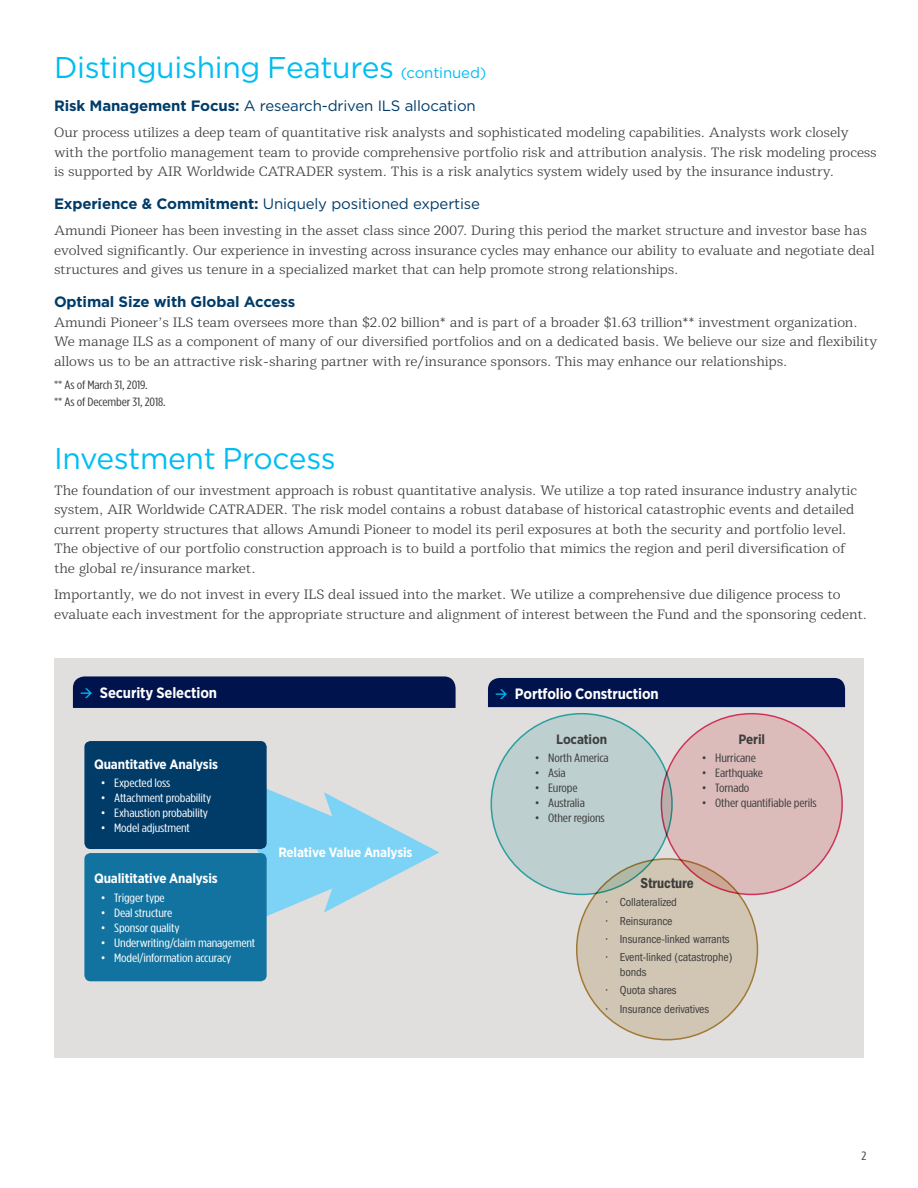
<style>
.page{position:relative;width:918px;height:1188px;background:#fff}
.page>*{position:absolute;margin:0;border:0;box-sizing:border-box;transform-origin:0 0}
.PIE_LEGEND{font:30px "Gotham";letter-spacing:-.01em;color:#01bdf2}
.t1{font:15px "Gotham";letter-spacing:-.01em;color:#013c69}
.t2{font:700 15px "Gotham Narrow";letter-spacing:-.01em;color:#fff}
.t3{font:700 15px "Gotham";letter-spacing:-.01em;color:#013c69}
._2013-Legal_Bold{font:600 condensed 15px "Franklin Gothic";letter-spacing:-.01em;color:#3e3e3f}
._2013-Body_Text{font:300 13.5px/19.5px "Mediator Serif";letter-spacing:-.01em;color:#3e3e3f}
._2013-Body_SubHead{font:300 13.5px/19.5px "Mediator Serif";letter-spacing:-.01em;color:#3e3e3f}
._2013-Legal_Bold-2{font:700 13.5px "Gotham Narrow";letter-spacing:-.01em;color:#fff}
._2013-Legal_Bold-3{font:700 13.5px "Gotham Narrow";letter-spacing:-.01em;color:#3e3e3f}
.t4{font:12px "Gotham Condensed";letter-spacing:-.01em;color:#fff;scale:1.25 1}
._2013-Legal{font:12px/16.5px "Gotham Condensed";letter-spacing:-.01em;color:#3e3e3f;scale:1.25 1}
.t5{font:condensed 12px/15px "Franklin Gothic";letter-spacing:-.01em;color:#3e3e3f}
.s1{font-size:15px}
.s2{font-weight:700}
.s3{color:#01bdf2}
</style>
<div class="page">
<div style="left:54px;top:659px;width:810px;height:399px;background:#e0dfde"></div>
<div style="left:73px;top:676px;width:383px;height:32px;background:#00134d"></div>
<div style="left:488px;top:678px;width:357px;height:29px;background:#00134d"></div>
<div style="left:491px;top:714px;width:181px;height:180px;background:#bdcfce;border-radius:50%"></div>
<div style="left:661px;top:714px;width:181px;height:180px;background:#dcbcba;border-radius:50%"></div>
<div style="left:577px;top:859px;width:180px;height:181px;background:#d1c6b3;border-radius:50%"></div>
<svg style="left:222px;top:789px;width:218px;height:127px"></svg>
<div style="left:85px;top:742px;width:181px;height:106px;background:#013c69;border-radius:5px"></div>
<div style="left:84px;top:741px;width:183px;height:108px;border:2px solid #013c69;border-radius:5px"></div>
<div style="left:85px;top:854px;width:181px;height:127px;background:#1273a0;border-radius:5px"></div>
<div style="left:84px;top:853px;width:183px;height:128px;border:2px solid #1273a0;border-radius:5px"></div>
<p class="PIE_LEGEND" style="left:54px;top:48px;width:434px">Distinguishing Features <span class="s1">(continued)</span></p>
<p class="t1" style="left:54px;top:96px;width:423px"><span class="s2">Risk Management Focus:</span> A research-driven ILS allocation</p>
<p class="_2013-Body_Text" style="left:54px;top:123px;width:824px">Our process utilizes a deep team of quantitative risk analysts and sophisticated modeling capabilities. Analysts work closely with the portfolio management team to provide comprehensive portfolio risk and attribution analysis. The risk modeling process is supported by AIR Worldwide CATRADER system. This is a risk analytics system widely used by the insurance industry.</p>
<p class="t1" style="left:54px;top:194px;width:428px"><span class="s2">Experience &amp; Commitment:</span> Uniquely positioned expertise</p>
<p class="_2013-Body_Text" style="left:54px;top:221px;width:822px">Amundi Pioneer has been investing in the asset class since 2007. During this period the market structure and investor base has evolved significantly. Our experience in investing across insurance cycles may enhance our ability to evaluate and negotiate deal structures and gives us tenure in a specialized market that can help promote strong relationships.</p>
<p class="t3" style="left:54px;top:292px;width:243px">Optimal Size with Global Access</p>
<p class="_2013-Body_Text" style="left:54px;top:313px;width:825px">Amundi Pioneer’s ILS team oversees more than $2.02 billion* and is part of a broader $1.63 trillion** investment organization.<br>We manage ILS as a component of many of our diversified portfolios and on a dedicated basis. We believe our size and flexibility allows us to be an attractive risk-sharing partner with re/insurance sponsors. This may enhance our relationships.</p>
<p class="_2013-Legal" style="left:54px;top:377px;width:91px">** As of March 31, 2019.<br>** As of December 31, 2018.</p>
<p class="PIE_LEGEND" style="left:54px;top:439px;width:283px">Investment Process</p>
<p class="_2013-Body_SubHead" style="left:54px;top:481px;width:805px">The foundation of our investment approach is robust quantitative analysis. We utilize a top rated insurance industry analytic system, AIR Worldwide CATRADER. The risk model contains a robust database of historical catastrophic events and detailed current property structures that allows Amundi Pioneer to model its peril exposures at both the security and portfolio level.<br>The objective of our portfolio construction approach is to build a portfolio that mimics the region and peril diversification of the global re/insurance market.</p>
<p class="_2013-Body_SubHead" style="left:54px;top:585px;width:815px">Importantly, we do not invest in every ILS deal issued into the market. We utilize a comprehensive due diligence process to evaluate each investment for the appropriate structure and alignment of interest between the Fund and the sponsoring cedent.</p>
<p class="t2" style="left:80px;top:683px;width:139px"><span class="s3">→</span> Security Selection</p>
<p class="t2" style="left:495px;top:684px;width:166px"><span class="s3">→</span> Portfolio Construction</p>
<p class="_2013-Legal_Bold-3" style="left:556px;top:730px;width:52px">Location</p>
<p class="_2013-Legal" style="left:535px;top:749px;width:61px">• North America</p>
<p class="_2013-Legal" style="left:535px;top:764px;width:26px">• Asia</p>
<p class="_2013-Legal" style="left:535px;top:779px;width:36px">• Europe</p>
<p class="_2013-Legal" style="left:535px;top:794px;width:42px">• Australia</p>
<p class="_2013-Legal" style="left:535px;top:809px;width:58px">• Other regions</p>
<p class="_2013-Legal_Bold-2" style="left:94px;top:755px;width:126px">Quantitative Analysis</p>
<p class="t4" style="left:101px;top:776px;width:57px">• Expected loss</p>
<p class="t4" style="left:101px;top:791px;width:90px">• Attachment probability</p>
<p class="t4" style="left:101px;top:806px;width:87px">• Exhaustion probability</p>
<p class="t4" style="left:101px;top:821px;width:73px">• Model adjustment</p>
<p class="_2013-Legal_Bold-2" style="left:278px;top:844px;width:136px">Relative Value Analysis</p>
<p class="_2013-Legal_Bold-3" style="left:738px;top:730px;width:28px">Peril</p>
<p class="_2013-Legal" style="left:702px;top:749px;width:45px">• Hurricane</p>
<p class="_2013-Legal" style="left:702px;top:764px;width:51px">• Earthquake</p>
<p class="_2013-Legal" style="left:702px;top:779px;width:40px">• Tornado</p>
<p class="_2013-Legal" style="left:702px;top:794px;width:94px">• Other quantifiable perils</p>
<p class="_2013-Legal_Bold-2" style="left:94px;top:870px;width:125px">Qualititative Analysis</p>
<p class="t4" style="left:101px;top:891px;width:53px">• Trigger type</p>
<p class="t4" style="left:101px;top:906px;width:59px">• Deal structure</p>
<p class="t4" style="left:101px;top:921px;width:65px">• Sponsor quality</p>
<p class="t4" style="left:101px;top:936px;width:125px">• Underwriting/claim management</p>
<p class="t4" style="left:101px;top:951px;width:106px">• Model/information accuracy</p>
<p class="_2013-Legal_Bold" style="left:641px;top:875px;width:55px">Structure</p>
<p class="t5" style="left:606px;top:895px;width:72px">• Collateralized</p>
<p class="t5" style="left:606px;top:913px;width:68px">• Reinsurance</p>
<p class="t5" style="left:606px;top:931px;width:125px">• Insurance-linked warrants</p>
<p class="t5" style="left:620px;top:950px;width:114px;text-indent:-14px">• Event-linked (catastrophe) bonds</p>
<p class="t5" style="left:606px;top:983px;width:72px">• Quota shares</p>
<p class="t5" style="left:606px;top:1001px;width:104px">• Insurance derivatives</p>
<p class="_2013-Legal" style="left:862px;top:1148px;width:5px">2</p>
</div>
